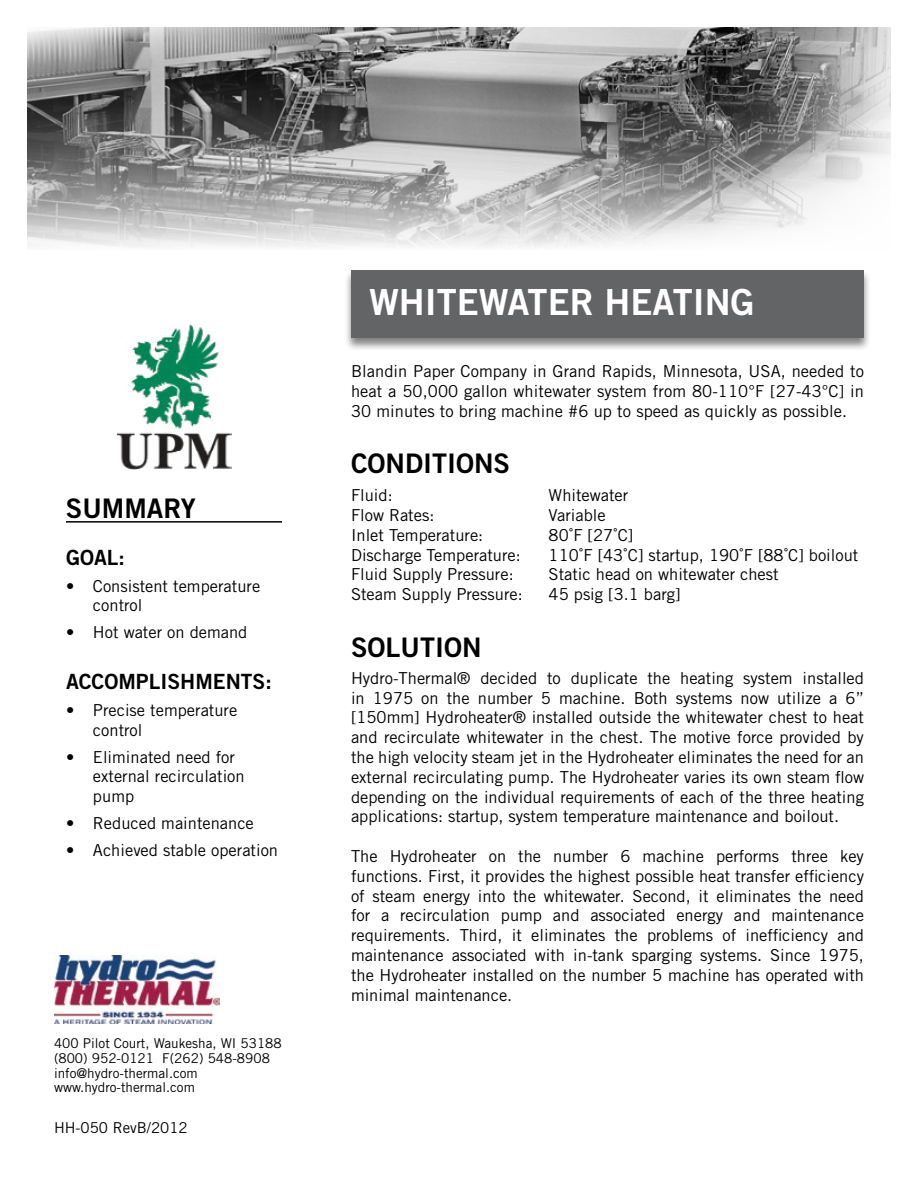
<style>
.page{position:relative;width:918px;height:1188px;background:#fff}
.page>*{position:absolute;margin:0;border:0;box-sizing:border-box;transform-origin:0 0}
.t1{font:36px "Trade Gothic Bold Two";color:#fff}
.t2{font:27px "Trade Gothic Bold Two";color:#000}
.t3{font:21px "Trade Gothic Bold Two";color:#000}
.t4{font:16.5px/19.8px "Trade Gothic LT Std";color:#000}
.t5{font:15px "Trade Gothic LT Std";color:#000}
.t6{font:13.5px/15px "Trade Gothic LT Std";color:#000}
</style>
<div class="page">
<img style="left:27px;top:27px;width:864px;height:220px">
<div style="left:344px;top:269px;width:527px;height:83px;background:#000;opacity:.5"></div>
<div style="left:352px;top:270px;width:512px;height:68px;background:#636466"></div>
<hr style="left:66px;top:521px;width:216px;height:2px;background:#000">
<img style="left:54px;top:956px;width:165px;height:67px">
<img style="left:116px;top:324px;width:116px;height:146px">
<h2 class="t2" style="left:66px;top:492px;width:132px">SUMMARY</h2>
<p class="t3" style="left:66px;top:544px;width:60px">GOAL:</p>
<p class="t4" style="left:93px;top:576px;width:169px;text-indent:-27px">• Consistent temperature control</p>
<p class="t4" style="left:66px;top:622px;width:183px">• Hot water on demand</p>
<p class="t3" style="left:66px;top:668px;width:207px">ACCOMPLISHMENTS:</p>
<p class="t4" style="left:93px;top:700px;width:146px;text-indent:-27px">• Precise temperature control</p>
<p class="t4" style="left:93px;top:747px;width:153px;text-indent:-27px">• Eliminated need for external recirculation pump</p>
<p class="t4" style="left:66px;top:813px;width:189px">• Reduced maintenance</p>
<p class="t4" style="left:66px;top:840px;width:214px">• Achieved stable operation</p>
<p class="t6" style="left:54px;top:1036px;width:229px">400 Pilot Court, Waukesha, WI 53188 (800) 952-0121 F(262) 548-8908 info@hydro-thermal.com</p>
<p class="t6" style="left:54px;top:1080px;width:142px">www.hydro-thermal.com</p>
<p class="t5" style="left:54px;top:1119px;width:135px">HH-050 RevB/2012</p>
<h1 class="t1" style="left:369px;top:280px;width:387px">WHITEWATER HEATING</h1>
<p class="t4" style="left:351px;top:361px;width:515px;text-align:justify">Blandin Paper Company in Grand Rapids, Minnesota, USA, needed to heat a 50,000 gallon whitewater system from 80-110°F [27-43°C] in 30 minutes to bring machine #6 up to speed as quickly as possible.</p>
<h2 class="t2" style="left:351px;top:447px;width:161px">CONDITIONS</h2>
<p class="t4" style="left:351px;top:485px;width:173px">Fluid:<br>Flow Rates:<br>Inlet Temperature:<br>Discharge Temperature:<br>Fluid Supply Pressure:<br>Steam Supply Pressure:</p>
<p class="t4" style="left:549px;top:485px;width:311px">Whitewater<br>Variable<br>80˚F [27˚C]<br>110˚F [43˚C] startup, 190˚F [88˚C] boilout<br>Static head on whitewater chest<br>45 psig [3.1 barg]</p>
<h2 class="t2" style="left:351px;top:630px;width:132px">SOLUTION</h2>
<p class="t4" style="left:351px;top:668px;width:515px;text-align:justify">Hydro-Thermal® decided to duplicate the heating system installed in 1975 on the number 5 machine. Both systems now utilize a 6” [150mm] Hydroheater® installed outside the whitewater chest to heat and recirculate whitewater in the chest. The motive force provided by the high velocity steam jet in the Hydroheater eliminates the need for an external recirculating pump. The Hydroheater varies its own steam flow depending on the individual requirements of each of the three heating applications: startup, system temperature maintenance and boilout.</p>
<p class="t4" style="left:351px;top:846px;width:515px;text-align:justify">The Hydroheater on the number 6 machine performs three key functions. First, it provides the highest possible heat transfer efficiency of steam energy into the whitewater. Second, it eliminates the need for a recirculation pump and associated energy and maintenance requirements. Third, it eliminates the problems of inefficiency and maintenance associated with in-tank sparging systems. Since 1975, the Hydroheater installed on the number 5 machine has operated with minimal maintenance.</p>
</div>
